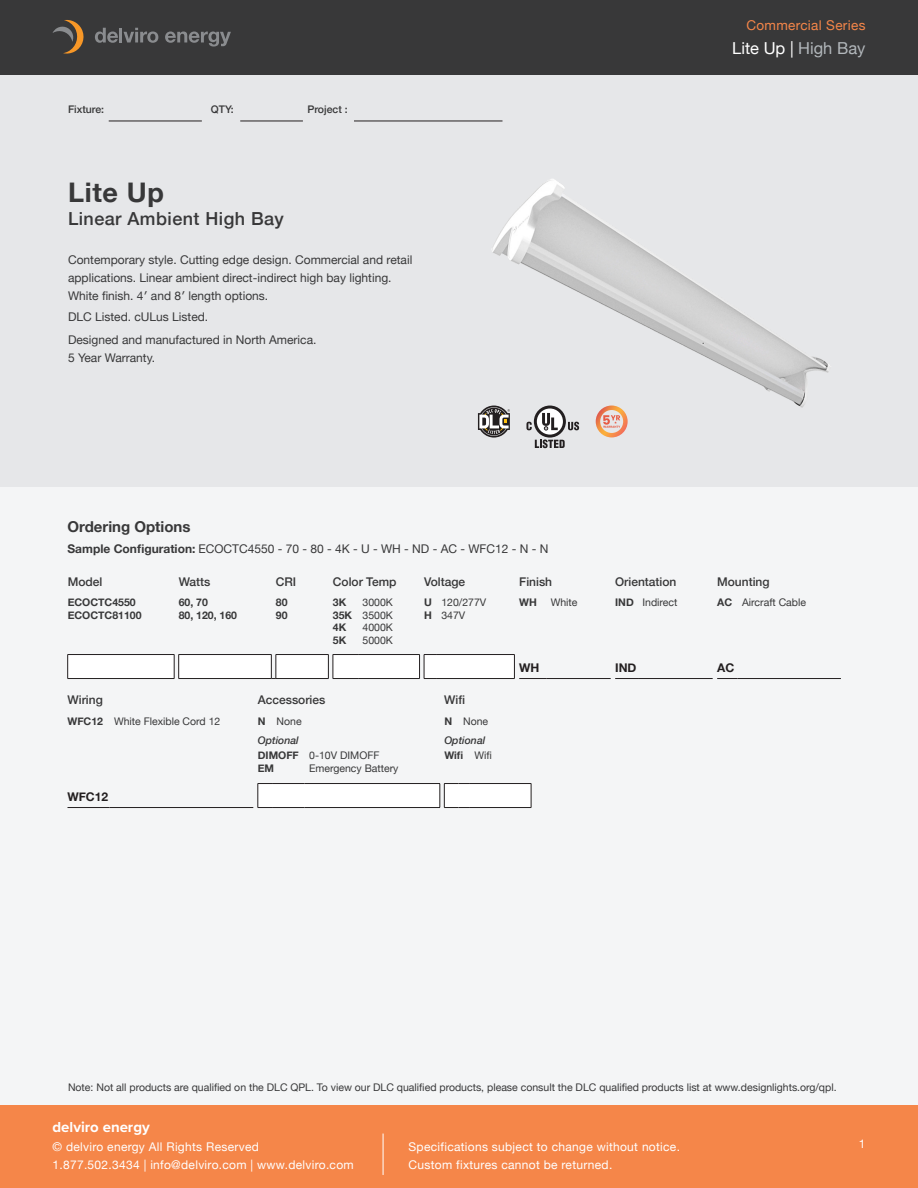
<style>
.page{position:relative;width:918px;height:1188px;background:#f4f5f6}
.page>*{position:absolute;margin:0;border:0;box-sizing:border-box;transform-origin:0 0}
.t1{font:700 27px "Helvetica Neue";letter-spacing:.025em;color:#383839}
.t2{font:500 18px "Helvetica Neue";letter-spacing:.025em;color:#383839}
.t3{font:16.5px "Helvetica Neue";color:#fff}
.t4{font:700 15px "Helvetica Neue";color:#383839}
.t5{font:700 15px "Proxima Nova";color:#fff}
.t6{font:13.5px "Helvetica Neue";letter-spacing:.025em;color:#f58649}
.t7{font:12px/18px "Helvetica Neue";color:#383839}
.t8{font:12px/18px "Helvetica Neue";letter-spacing:.025em;color:#fff}
.t9{font:500 12px "Helvetica Neue";color:#383839}
.t10{font:700 12px "Helvetica Neue";color:#231f20}
.t11{font:10.5px "Helvetica Neue";color:#383839}
.t12{font:700 10.5px "Helvetica Neue";color:#383839}
.t13{font:500 10.5px "Helvetica Neue";color:#383839}
.t14{font:italic 500 10.5px "Helvetica Neue";color:#383839}
.s1{font-weight:700}
.s2{color:#b2b7bb}
</style>
<div class="page">
<div style="left:0;top:75px;width:918px;height:412px;background:#e6e7e9"></div>
<div style="left:0;top:1106px;width:918px;height:82px;background:#f58649"></div>
<div style="left:0;top:0;width:918px;height:75px;background:#383839"></div>
<hr style="left:383px;top:1134px;width:1px;height:41px;background:#fff">
<svg style="left:52px;top:20px;width:32px;height:34px"></svg>
<svg style="left:95px;top:28px;width:63px;height:15px"></svg>
<svg style="left:165px;top:32px;width:66px;height:15px"></svg>
<img style="left:490px;top:179px;width:340px;height:233px">
<hr style="left:109px;top:121px;width:93px;height:1px;background:#231f20">
<hr style="left:354px;top:121px;width:149px;height:1px;background:#231f20">
<hr style="left:240px;top:121px;width:63px;height:1px;background:#231f20">
<hr style="left:546px;top:678px;width:65px;height:1px;background:#231f20">
<svg style="left:615px;top:678px;width:23px;height:1px"></svg>
<hr style="left:638px;top:678px;width:75px;height:1px;background:#231f20">
<svg style="left:717px;top:678px;width:21px;height:1px"></svg>
<hr style="left:738px;top:678px;width:103px;height:1px;background:#231f20">
<svg style="left:67px;top:654px;width:479px;height:25px"></svg>
<hr style="left:437px;top:678px;width:78px;height:1px;background:#231f20">
<hr style="left:68px;top:807px;width:42px;height:1px;background:#231f20">
<hr style="left:110px;top:807px;width:143px;height:1px;background:#231f20">
<svg style="left:258px;top:783px;width:274px;height:25px"></svg>
<hr style="left:470px;top:807px;width:61px;height:1px;background:#231f20">
<svg style="left:596px;top:406px;width:32px;height:31px"></svg>
<svg style="left:535px;top:440px;width:30px;height:8px"></svg>
<svg style="left:568px;top:422px;width:11px;height:8px"></svg>
<svg style="left:534px;top:406px;width:32px;height:32px"></svg>
<div style="left:537px;top:409px;width:26px;height:26px;background:#fff;border-radius:50%"></div>
<svg style="left:542px;top:413px;width:16px;height:17px"></svg>
<svg style="left:526px;top:422px;width:6px;height:8px"></svg>
<svg style="left:478px;top:406px;width:32px;height:32px"></svg>
<p class="t13" style="left:68px;top:101px;width:38px">Fixture:</p>
<p class="t13" style="left:211px;top:101px;width:24px">QTY:</p>
<p class="t13" style="left:307px;top:101px;width:42px">Project :</p>
<p class="t1" style="left:68px;top:172px;width:98px">Lite Up</p>
<p class="t2" style="left:68px;top:204px;width:217px">Linear Ambient High Bay</p>
<p class="t7" style="left:68px;top:252px;width:346px">Contemporary style. Cutting edge design. Commercial and retail applications. Linear ambient direct-indirect high bay lighting.<br>White finish. 4′ and 8′ length options.</p>
<p class="t7" style="left:68px;top:309px;width:142px">DLC Listed. cULus Listed.</p>
<p class="t7" style="left:68px;top:331px;width:250px">Designed and manufactured in North America.</p>
<p class="t7" style="left:68px;top:349px;width:89px">5 Year Warranty.</p>
<p class="t4" style="left:68px;top:515px;width:125px">Ordering Options</p>
<p class="t7" style="left:68px;top:541px;width:483px"><span class="s1">Sample Configuration:</span> ECOCTC4550 - 70 - 80 - 4K - U - WH - ND - AC - WFC12 - N - N</p>
<p class="t6" style="left:746px;top:15px;width:121px">Commercial Series</p>
<h3 class="t3" style="left:732px;top:36px;width:135px">Lite Up | <span class="s2">High Bay</span></h3>
<p class="t9" style="left:68px;top:572px;width:36px">Model</p>
<p class="t9" style="left:179px;top:572px;width:33px">Watts</p>
<p class="t9" style="left:276px;top:572px;width:22px">CRI</p>
<p class="t9" style="left:333px;top:572px;width:65px">Color Temp</p>
<p class="t9" style="left:424px;top:572px;width:43px">Voltage</p>
<p class="t9" style="left:519px;top:572px;width:34px">Finish</p>
<p class="t9" style="left:615px;top:572px;width:63px">Orientation</p>
<p class="t9" style="left:717px;top:572px;width:54px">Mounting</p>
<p class="t12" style="left:68px;top:594px;width:70px">ECOCTC4550</p>
<p class="t12" style="left:68px;top:607px;width:75px">ECOCTC81100</p>
<p class="t11" style="left:441px;top:595px;width:46px">120/277V</p>
<p class="t11" style="left:441px;top:607px;width:25px">347V</p>
<p class="t12" style="left:519px;top:594px;width:19px">WH</p>
<p class="t11" style="left:551px;top:595px;width:28px">White</p>
<p class="t12" style="left:615px;top:594px;width:20px">IND</p>
<p class="t11" style="left:643px;top:595px;width:37px">Indirect</p>
<p class="t12" style="left:717px;top:594px;width:16px">AC</p>
<p class="t11" style="left:742px;top:595px;width:65px">Aircraft Cable</p>
<p class="t11" style="left:363px;top:595px;width:32px">3000K</p>
<p class="t11" style="left:363px;top:607px;width:32px">3500K</p>
<p class="t11" style="left:363px;top:620px;width:32px">4000K</p>
<p class="t11" style="left:363px;top:633px;width:32px">5000K</p>
<p class="t12" style="left:179px;top:594px;width:31px">60, 70</p>
<p class="t12" style="left:179px;top:607px;width:60px">80, 120, 160</p>
<p class="t12" style="left:276px;top:594px;width:13px">80</p>
<p class="t12" style="left:276px;top:607px;width:13px">90</p>
<p class="t12" style="left:333px;top:594px;width:15px">3K</p>
<p class="t12" style="left:333px;top:607px;width:21px">35K</p>
<p class="t12" style="left:333px;top:619px;width:15px">4K</p>
<p class="t12" style="left:333px;top:632px;width:15px">5K</p>
<p class="t12" style="left:424px;top:594px;width:9px">U</p>
<p class="t12" style="left:424px;top:607px;width:9px">H</p>
<p class="t9" style="left:68px;top:690px;width:37px">Wiring</p>
<p class="t9" style="left:258px;top:690px;width:69px">Accessories</p>
<p class="t9" style="left:444px;top:690px;width:22px">Wifi</p>
<p class="t12" style="left:68px;top:713px;width:37px">WFC12</p>
<p class="t11" style="left:114px;top:713px;width:108px">White Flexible Cord 12</p>
<p class="t12" style="left:258px;top:713px;width:9px">N</p>
<p class="t11" style="left:277px;top:713px;width:27px">None</p>
<p class="t12" style="left:444px;top:713px;width:9px">N</p>
<p class="t11" style="left:463px;top:713px;width:27px">None</p>
<p class="t14" style="left:258px;top:732px;width:43px">Optional</p>
<p class="t14" style="left:444px;top:732px;width:43px">Optional</p>
<p class="t12" style="left:258px;top:747px;width:43px">DIMOFF</p>
<p class="t12" style="left:258px;top:760px;width:18px">EM</p>
<p class="t11" style="left:309px;top:748px;width:72px">0-10V DIMOFF</p>
<p class="t11" style="left:309px;top:760px;width:91px">Emergency Battery</p>
<p class="t12" style="left:444px;top:747px;width:21px">Wifi</p>
<p class="t11" style="left:474px;top:748px;width:19px">Wifi</p>
<p class="t10" style="left:68px;top:788px;width:42px">WFC12</p>
<p class="t10" style="left:519px;top:659px;width:22px">WH</p>
<p class="t10" style="left:615px;top:659px;width:23px">IND</p>
<p class="t10" style="left:717px;top:659px;width:19px">AC</p>
<p class="t11" style="left:68px;top:1079px;width:770px">Note: Not all products are qualified on the DLC QPL. To view our DLC qualified products, please consult the DLC qualified products list at www.designlights.org/qpl.</p>
<p class="t5" style="left:52px;top:1116px;width:99px">delviro energy</p>
<p class="t8" style="left:52px;top:1138px;width:303px">© delviro energy All Rights Reserved<br>1.877.502.3434 | info@delviro.com | www.delviro.com</p>
<p class="t8" style="left:409px;top:1138px;width:273px">Specifications subject to change without notice.<br>Custom fixtures cannot be returned.</p>
<p class="t8" style="left:859px;top:1135px;width:8px">1</p>
</div>
